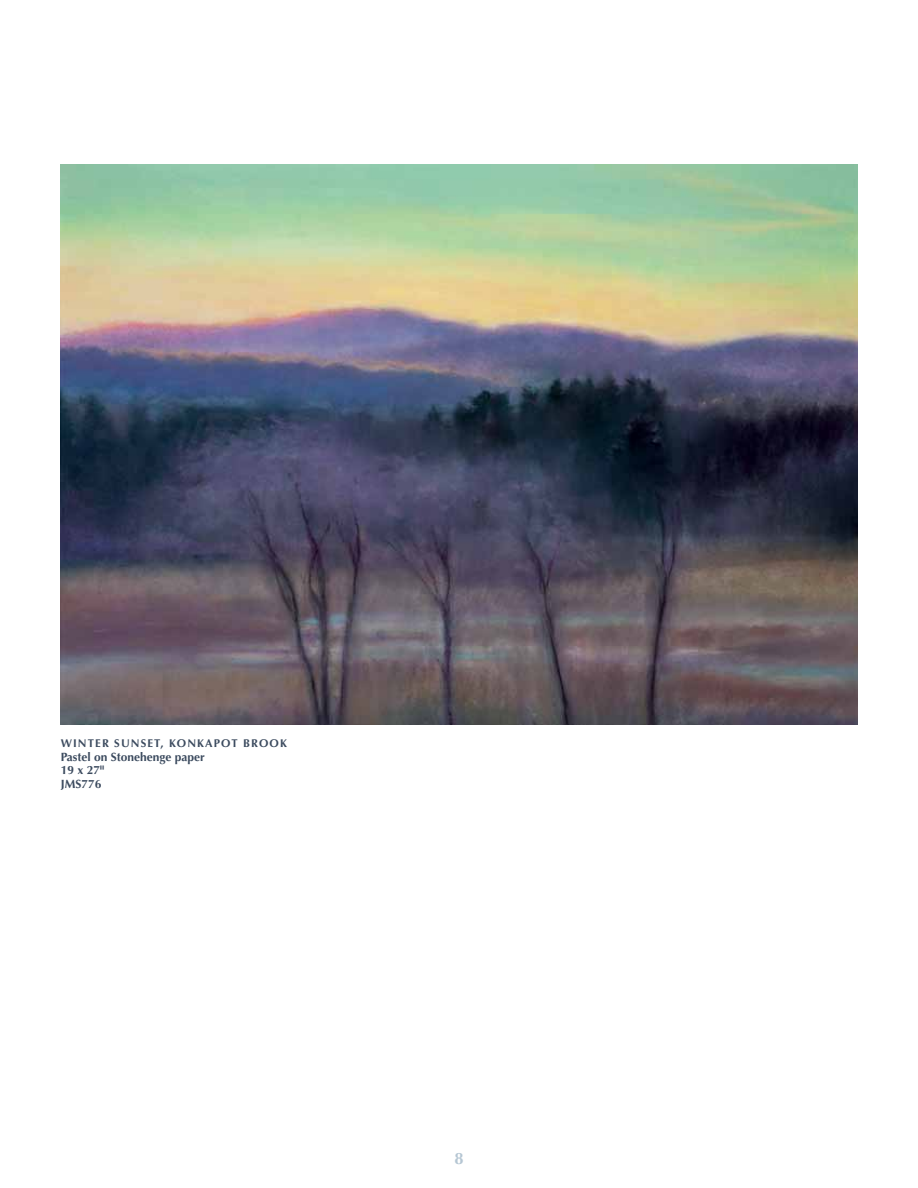
<style>
.page{position:relative;width:918px;height:1188px;background:#fff}
.page>*{position:absolute;margin:0;border:0;box-sizing:border-box;transform-origin:0 0}
.t1{font:700 16.5px "Optima LT Std";color:#b5c6d3}
.t2{font:700 12px/13.5px "Optima LT Std";color:#3c4b5f}
.t3{font:700 11.25px "Optima LT Std";letter-spacing:.1em;color:#3c4b5f}
</style>
<div class="page">
<img style="left:61px;top:164px;width:796px;height:560px">
<p class="t3" style="left:61px;top:737px;width:228px">Winter Sunset, Konkapot Brook</p>
<p class="t2" style="left:61px;top:750px;width:146px">Pastel on Stonehenge paper<br>19 x 27"<br>JMS776</p>
<h1 class="t1" style="left:454px;top:1149px;width:11px">8</h1>
</div>
